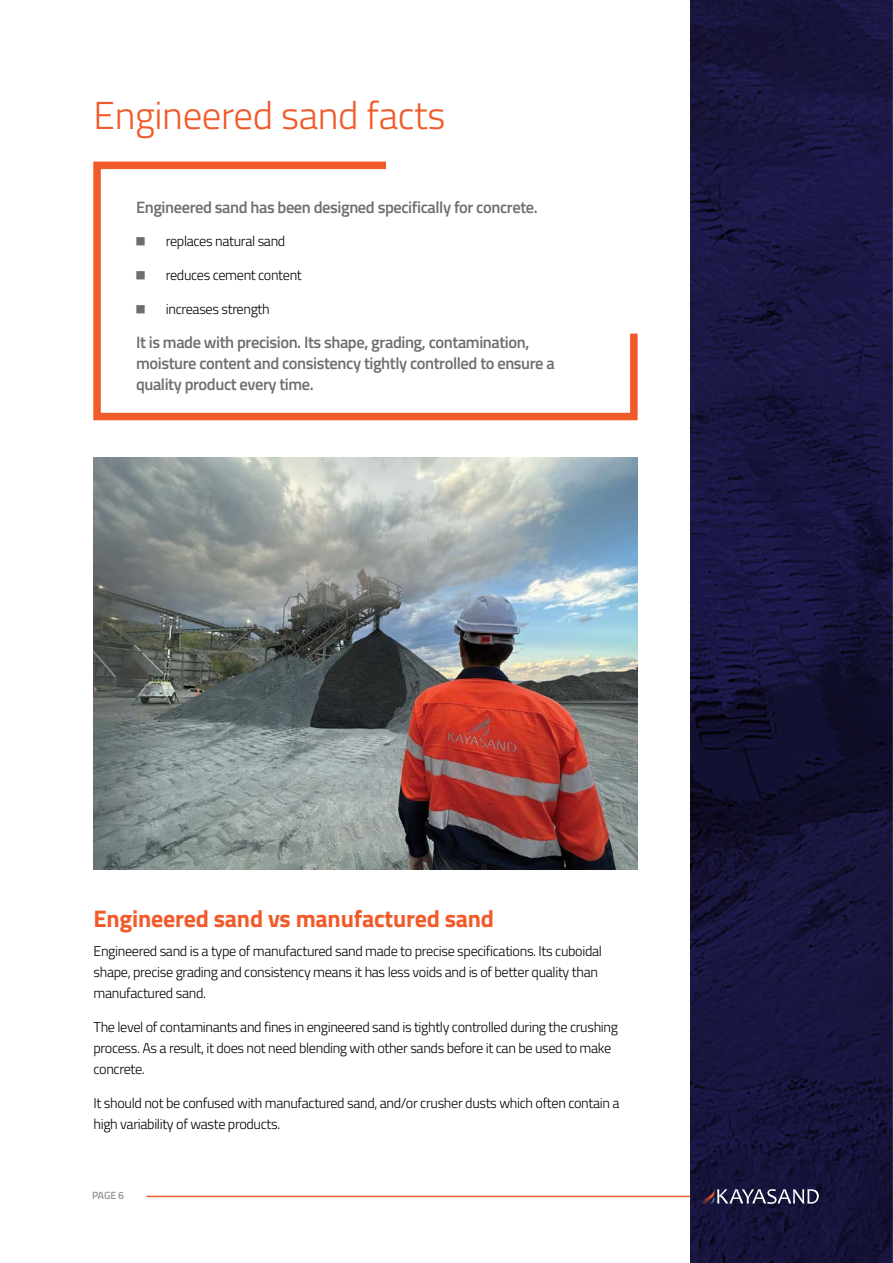
<style>
.page{position:relative;width:893px;height:1263px;background:#fff}
.page>*{position:absolute;margin:0;border:0;box-sizing:border-box;transform-origin:0 0}
.Header_titillium_28pt_light{font:300 39px "Titillium Web";letter-spacing:-.01em;color:#f15a29}
.Header_24pt_Lft_orange{font:700 24px "Titillium Web";letter-spacing:-.01em;color:#f15a29}
.Body_Text{font:600 16.5px/21px "Titillium Web";letter-spacing:-.025em;color:#6d6e71}
.Body_Text-2{font:300 14.25px/21px "Titillium Web";letter-spacing:-.025em;color:#000}
.t1{font:600 10.5px "Titillium Web";color:#939598}
</style>
<div class="page">
<img style="left:94px;top:457px;width:544px;height:413px">
<svg style="left:93px;top:161px;width:545px;height:260px"></svg>
<svg style="left:690px;top:0;width:202px;height:1263px;background:#17143c"></svg>
<svg style="left:701px;top:1189px;width:118px;height:15px;background:#57536e"></svg>
<hr style="left:146px;top:1196px;width:544px;height:1px;background:#f15a29">
<svg style="left:892px;top:0;width:1px;height:1263px"></svg>
<svg style="left:136px;top:237px;width:9px;height:9px"></svg>
<svg style="left:136px;top:271px;width:9px;height:8px"></svg>
<svg style="left:136px;top:305px;width:9px;height:8px"></svg>
<p class="Header_titillium_28pt_light" style="left:94px;top:87px;width:353px">Engineered sand facts</p>
<p class="Body_Text" style="left:136px;top:196px;width:403px">Engineered sand has been designed specifically for concrete.</p>
<p class="Body_Text-2" style="left:166px;top:230px;width:121px">replaces natural sand</p>
<p class="Body_Text-2" style="left:166px;top:264px;width:137px">reduces cement content</p>
<p class="Body_Text-2" style="left:166px;top:298px;width:105px">increases strength</p>
<p class="Body_Text" style="left:136px;top:331px;width:420px">It is made with precision. Its shape, grading, contamination, moisture content and consistency tightly controlled to ensure a quality product every time.</p>
<p class="Header_24pt_Lft_orange" style="left:94px;top:900px;width:402px">Engineered sand vs manufactured sand</p>
<p class="Body_Text-2" style="left:94px;top:940px;width:510px">Engineered sand is a type of manufactured sand made to precise specifications. Its cuboidal shape, precise grading and consistency means it has less voids and is of better quality than manufactured sand.</p>
<p class="Body_Text-2" style="left:94px;top:1016px;width:526px">The level of contaminants and fines in engineered sand is tightly controlled during the crushing process. As a result, it does not need blending with other sands before it can be used to make concrete.</p>
<p class="Body_Text-2" style="left:94px;top:1091px;width:527px">It should not be confused with manufactured sand, and/or crusher dusts which often contain a high variability of waste products.</p>
<p class="t1" style="left:92px;top:1187px;width:33px">PAGE 6</p>
</div>
